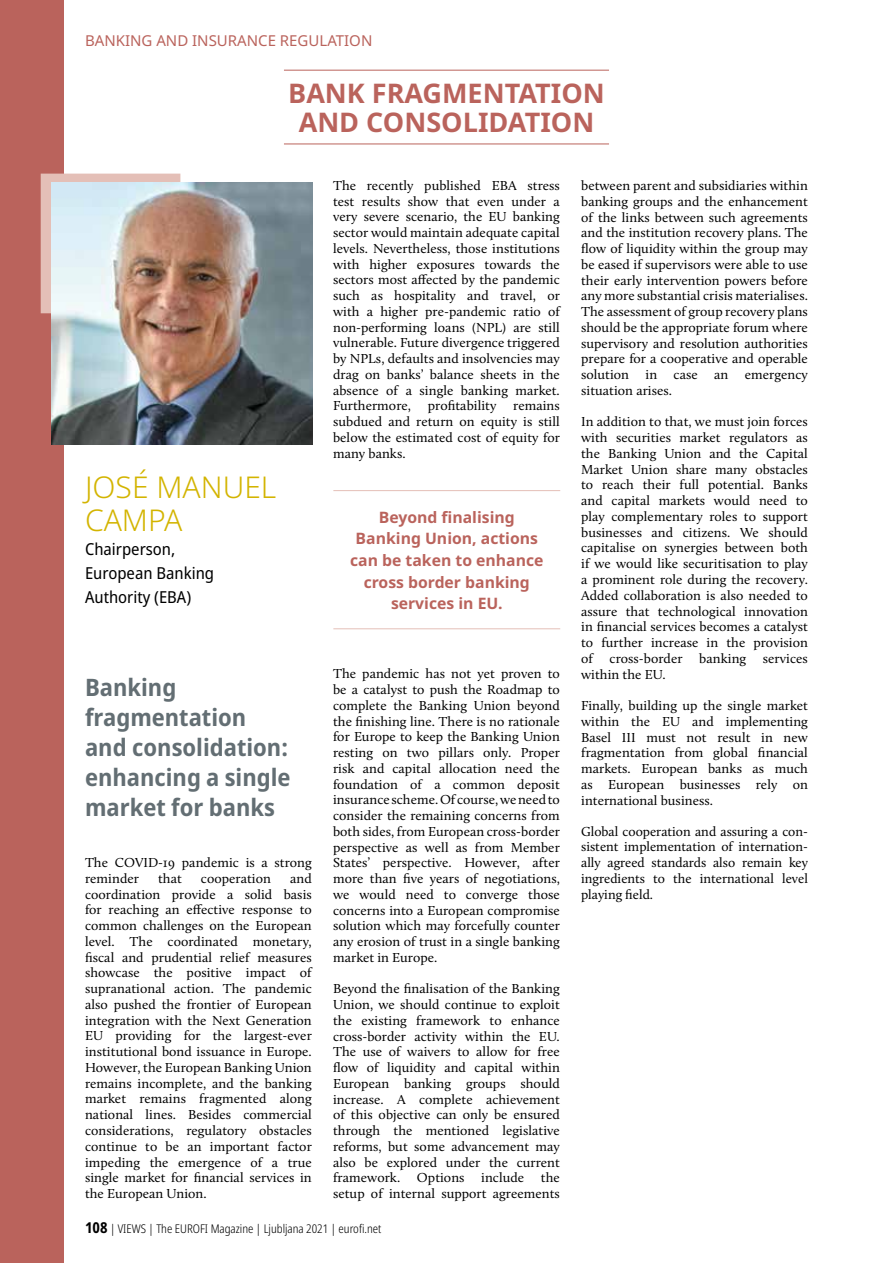
<style>
.page{position:relative;width:893px;height:1263px;background:#fff}
.page>*{position:absolute;margin:0;border:0;box-sizing:border-box;transform-origin:0 0}
.t1{font:300 30px/33px "Noto Sans";color:#d3b400}
.t2{font:700 27px/28.5px "Noto Sans";color:#ba635c;text-align:center}
.t3{font:700 semi-condensed 24px/30px "Noto Sans";color:#636e73}
.t4{font:semi-condensed 16.5px/24px "Noto Sans";color:#000}
.t5{font:700 15.75px/21.6px "Noto Sans";color:#ba635c;text-align:center}
.t6{font:15px "Noto Sans";color:#ba635c}
.t7{font:13.5px/15.8px "Calluna";letter-spacing:.005em;color:#000;text-align:justify}
.t8{font:300 condensed 12px "Noto Sans";color:#000}
.s1{font-weight:700;font-size:15px}
</style>
<div class="page">
<div style="left:0;top:0;width:64px;height:1263px;background:#ba635c"></div>
<hr style="left:284px;top:144px;width:325px;height:1px;background:#ba635c">
<hr style="left:284px;top:70px;width:325px;height:1px;background:#ba635c">
<div style="left:41px;top:174px;width:139px;height:139px;background:#e4bfb7"></div>
<img style="left:51px;top:183px;width:262px;height:261px">
<hr style="left:333px;top:490px;width:227px;height:1px;background:#e4bfb7">
<hr style="left:333px;top:628px;width:227px;height:1px;background:#e4bfb7">
<p class="t6" style="left:85px;top:30px;width:289px">BANKING AND INSURANCE REGULATION</p>
<h2 class="t2" style="left:288px;top:80px;width:318px">BANK FRAGMENTATION<br>AND CONSOLIDATION</h2>
<h1 class="t1" style="left:85px;top:471px;width:193px">JOSÉ MANUEL<br>CAMPA</h1>
<p class="t4" style="left:85px;top:537px;width:131px">Chairperson,<br>European Banking<br>Authority (EBA)</p>
<p class="t7" style="left:333px;top:177px;width:228px">The recently published EBA stress test results show that even under a very severe scenario, the EU banking sector would maintain adequate capital levels. Nevertheless, those institutions with higher exposures towards the sectors most affected by the pandemic such as hospitality and travel, or with a higher pre-pandemic ratio of non-performing loans (NPL) are still vulnerable. Future divergence triggered by NPLs, defaults and insolvencies may drag on banks’ balance sheets in the absence of a single banking market.<br>Furthermore, profitability remains subdued and return on equity is still below the estimated cost of equity for many banks.</p>
<p class="t5" style="left:350px;top:507px;width:195px">Beyond finalising<br>Banking Union, actions can be taken to enhance cross border banking services in EU.</p>
<h3 class="t3" style="left:85px;top:672px;width:207px">Banking fragmentation and consolidation: enhancing a single market for banks</h3>
<p class="t7" style="left:85px;top:855px;width:228px">The COVID-19 pandemic is a strong reminder</p>
<p class="t7" style="left:85px;top:870px;width:228px;text-indent:205px">and coordination provide a solid basis for reaching an effective response to common challenges on the European level. The coordinated monetary, fiscal and prudential relief measures showcase the positive impact of supranational action. The pandemic also pushed the frontier of European integration with the Next Generation EU providing for the largest-ever institutional bond issuance in Europe.<br>However, the European Banking Union remains incomplete, and the banking market remains fragmented along national lines. Besides commercial considerations, regulatory obstacles continue to be an important factor impeding the emergence of a true single market for financial services in the European Union.</p>
<p class="t7" style="left:158px;top:870px;width:25px">that</p>
<p class="t7" style="left:201px;top:870px;width:72px">cooperation</p>
<p class="t7" style="left:333px;top:666px;width:228px">The pandemic has not yet proven to be a catalyst to push the Roadmap to complete the Banking Union beyond the finishing line. There is no rationale for Europe to keep the Banking Union resting on two pillars only. Proper risk and capital allocation need the foundation of a common deposit insurance scheme. Of course, we need to consider the remaining concerns from both sides, from European cross-border perspective as well as from Member States’ perspective. However, after more than five years of negotiations, we would need to converge those concerns into a European compromise solution which may forcefully counter any erosion of trust in a single banking market in Europe.</p>
<p class="t7" style="left:333px;top:981px;width:228px">Beyond the finalisation of the Banking Union, we should continue to exploit the existing framework to enhance cross-border activity within the EU.<br>The use of waivers to allow for free flow of liquidity and capital within European banking groups should increase. A complete achievement of this objective can only be ensured through the mentioned legislative reforms, but some advancement may also be explored under the current framework. Options include the setup of internal support agreements</p>
<p class="t8" style="left:85px;top:1220px;width:298px"><span class="s1">108</span> | VIEWS | The EUROFI Magazine | Ljubljana 2021 | eurofi.net</p>
<p class="t7" style="left:581px;top:178px;width:228px">between parent and subsidiaries within banking groups and the enhancement of the links between such agreements and the institution recovery plans. The flow of liquidity within the group may be eased if supervisors were able to use their early intervention powers before any more substantial crisis materialises.<br>The assessment of group recovery plans should be the appropriate forum where supervisory and resolution authorities prepare for a cooperative and operable solution in case an emergency situation arises.</p>
<p class="t7" style="left:581px;top:414px;width:228px">In addition to that, we must join forces with securities market regulators as the Banking Union and the Capital Market Union share many obstacles to reach their full potential. Banks and capital markets would need to play complementary roles to support businesses and citizens. We should capitalise on synergies between both if we would like securitisation to play a prominent role during the recovery.<br>Added collaboration is also needed to assure that technological innovation in financial services becomes a catalyst to further increase in the provision of cross-border banking services within the EU.</p>
<p class="t7" style="left:581px;top:697px;width:228px">Finally, building up the single market within the EU and implementing Basel III must not result in new fragmentation from global financial markets. European banks as much as European businesses rely on international business.</p>
<p class="t7" style="left:581px;top:823px;width:228px">Global cooperation and assuring a con&shy;sistent implementation of internation&shy;ally agreed standards also remain key ingredients to the international level playing field.</p>
</div>
